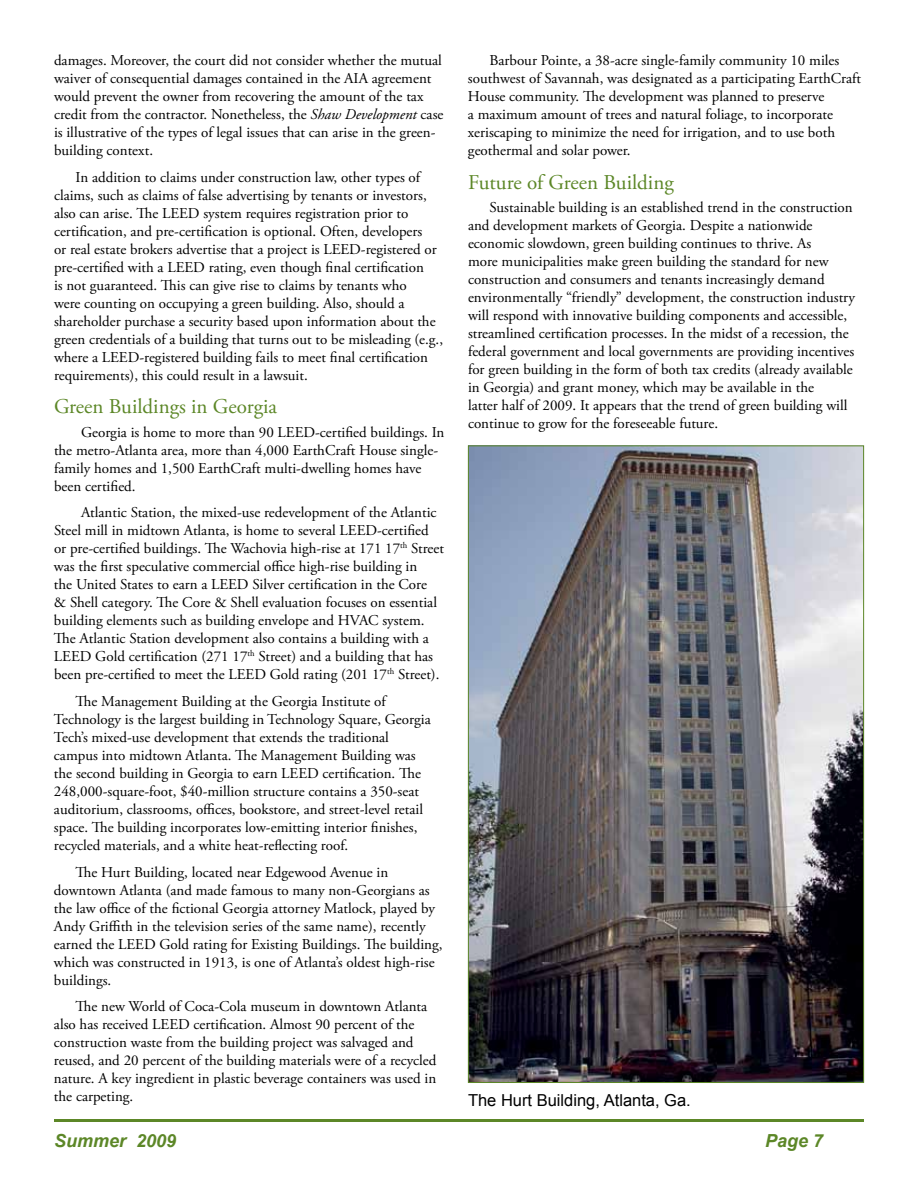
<style>
.page{position:relative;width:918px;height:1188px;background:#fff}
.page>*{position:absolute;margin:0;border:0;box-sizing:border-box;transform-origin:0 0}
.t1{font:21px "Adobe Garamond Pro";color:#5c8727}
.t2{font:italic 700 18px "Arial";color:#5c8727}
.t3{font:16.5px "Arial";color:#000}
.t4{font:15px/18px "Adobe Garamond Pro";color:#000}
.s1{font-style:italic}
</style>
<div class="page">
<hr style="left:54px;top:1119px;width:810px;height:3px;background:#5c8727">
<img style="left:470px;top:448px;width:392px;height:633px">
<p class="t4" style="left:54px;top:52px;width:391px">damages. Moreover, the court did not consider whether the mutual waiver of consequential damages contained in the AIA agreement would prevent the owner from recovering the amount of the tax credit from the contractor. Nonetheless, the <span class="s1">Shaw Development</span> case is illustrative of the types of legal issues that can arise in the green&shy;building context.</p>
<p class="t4" style="left:54px;top:168px;width:391px;text-indent:22px">In addition to claims under construction law, other types of claims, such as claims of false advertising by tenants or investors, also can arise. The LEED system requires registration prior to certification, and pre-certification is optional. Often, developers<br>or real estate brokers advertise that a project is LEED-registered or pre-certified with a LEED rating, even though final certification<br>is not guaranteed. This can give rise to claims by tenants who<br>were counting on occupying a green building. Also, should a shareholder purchase a security based upon information about the green credentials of a building that turns out to be misleading (e.g., where a LEED-registered building fails to meet final certification requirements), this could result in a lawsuit.</p>
<h1 class="t1" style="left:54px;top:394px;width:225px">Green Buildings in Georgia</h1>
<p class="t4" style="left:54px;top:424px;width:392px;text-indent:27px">Georgia is home to more than 90 LEED-certified buildings. In the metro-Atlanta area, more than 4,000 EarthCraft House single&shy;family homes and 1,500 EarthCraft multi-dwelling homes have been certified.</p>
<p class="t4" style="left:54px;top:504px;width:392px;text-indent:27px">Atlantic Station, the mixed-use redevelopment of the Atlantic Steel mill in midtown Atlanta, is home to several LEED-certified or pre-certified buildings. The Wachovia high-rise at 171 17<sup>th</sup> Street was the first speculative commercial office high-rise building in<br>the United States to earn a LEED Silver certification in the Core<br>&amp; Shell category. The Core &amp; Shell evaluation focuses on essential building elements such as building envelope and HVAC system.<br>The Atlantic Station development also contains a building with a LEED Gold certification (271 17<sup>th</sup> Street) and a building that has been pre-certified to meet the LEED Gold rating (201 17<sup>th</sup> Street).</p>
<p class="t4" style="left:54px;top:693px;width:378px;text-indent:22px">The Management Building at the Georgia Institute of Technology is the largest building in Technology Square, Georgia Tech’s mixed-use development that extends the traditional campus into midtown Atlanta. The Management Building was the second building in Georgia to earn LEED certification. The 248,000-square-foot, $40-million structure contains a 350-seat auditorium, classrooms, offices, bookstore, and street-level retail space. The building incorporates low-emitting interior finishes, recycled materials, and a white heat-reflecting roof.</p>
<p class="t4" style="left:54px;top:863px;width:390px;text-indent:22px">The Hurt Building, located near Edgewood Avenue in downtown Atlanta (and made famous to many non-Georgians as the law office of the fictional Georgia attorney Matlock, played by Andy Griffith in the television series of the same name), recently earned the LEED Gold rating for Existing Buildings. The building, which was constructed in 1913, is one of Atlanta’s oldest high-rise buildings.</p>
<p class="t4" style="left:54px;top:998px;width:384px;text-indent:22px">The new World of Coca-Cola museum in downtown Atlanta also has received LEED certification. Almost 90 percent of the construction waste from the building project was salvaged and reused, and 20 percent of the building materials were of a recycled nature. A key ingredient in plastic beverage containers was used in the carpeting.</p>
<p class="t4" style="left:468px;top:52px;width:395px;text-indent:22px">Barbour Pointe, a 38-acre single-family community 10 miles southwest of Savannah, was designated as a participating EarthCraft House community. The development was planned to preserve<br>a maximum amount of trees and natural foliage, to incorporate xeriscaping to minimize the need for irrigation, and to use both geothermal and solar power.</p>
<h1 class="t1" style="left:468px;top:169px;width:207px">Future of Green Building</h1>
<p class="t4" style="left:468px;top:199px;width:389px;text-indent:22px">Sustainable building is an established trend in the construction and development markets of Georgia. Despite a nationwide economic slowdown, green building continues to thrive. As<br>more municipalities make green building the standard for new construction and consumers and tenants increasingly demand environmentally “friendly” development, the construction industry will respond with innovative building components and accessible, streamlined certification processes. In the midst of a recession, the federal government and local governments are providing incentives for green building in the form of both tax credits (already available in Georgia) and grant money, which may be available in the<br>latter half of 2009. It appears that the trend of green building will continue to grow for the foreseeable future.</p>
<p class="t3" style="left:468px;top:1089px;width:224px">The Hurt Building, Atlanta, Ga.</p>
<p class="t2" style="left:54px;top:1129px;width:124px">Summer 2009</p>
<p class="t2" style="left:765px;top:1129px;width:60px">Page 7</p>
</div>
